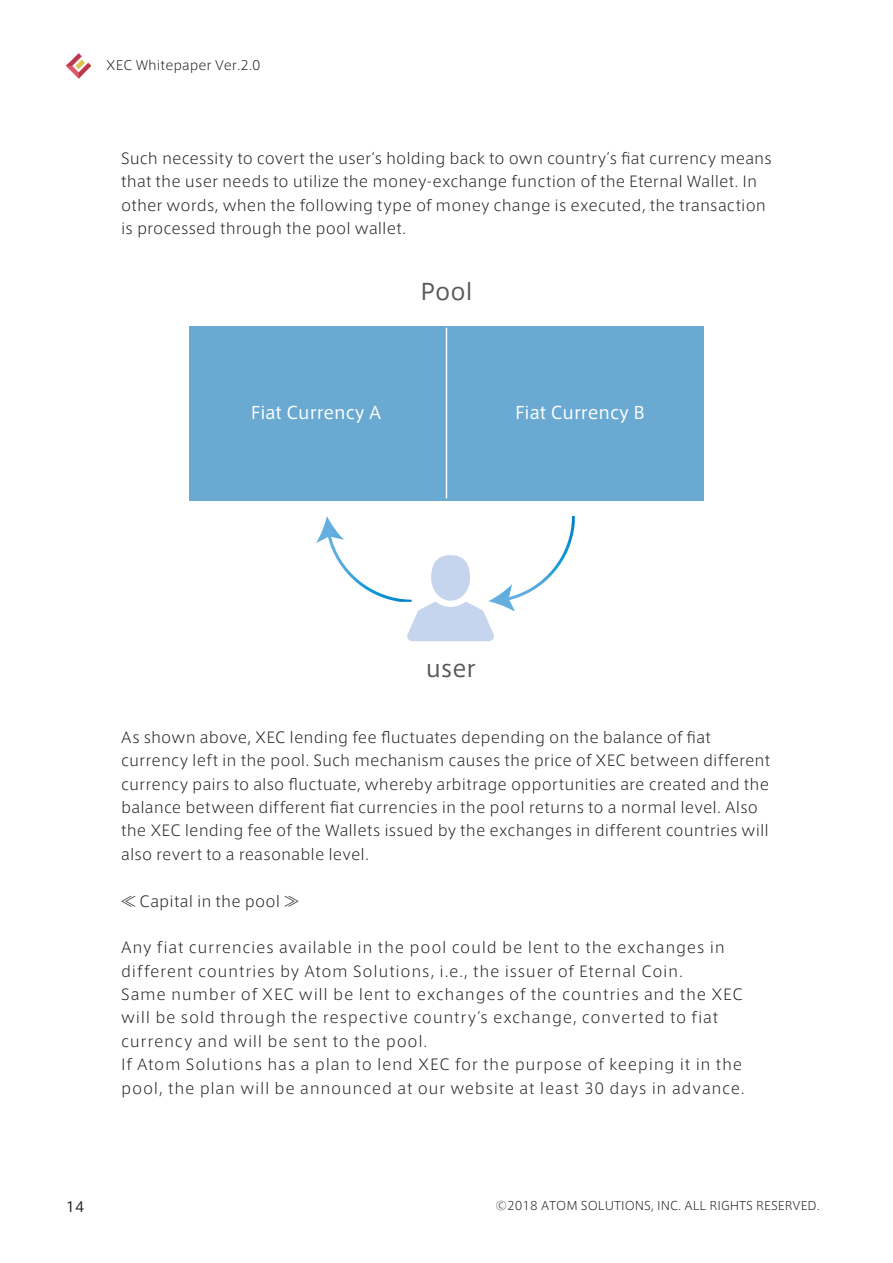
<style>
.page{position:relative;width:893px;height:1263px;background:#fff}
.page>*{position:absolute;margin:0;border:0;box-sizing:border-box;transform-origin:0 0}
.t1{font:22.5px "Axis Std";color:#59595b}
.t2{font:22.35px "Axis Std";color:#59595b}
.t3{font:16.95px "Axis Std";color:#fff}
.t4{font:300 14.85px/23.4px "Axis Std";letter-spacing:.01em;color:#231f20}
.t5{font:300 14.85px/23.4px "Axis Std";letter-spacing:.045em;color:#231f20}
.t6{font:13.8px "Axis Std";color:#231f20}
.t7{font:300 12.75px "Axis Std";color:#231f20}
.t8{font:300 11.7px "Axis Std";color:#231f20}
</style>
<div class="page">
<svg style="left:66px;top:53px;width:25px;height:26px"></svg>
<div style="left:189px;top:326px;width:515px;height:175px;background:#69a9d2"></div>
<hr style="left:446px;top:328px;width:1px;height:170px;background:#fff">
<svg style="left:316px;top:516px;width:259px;height:125px"></svg>
<p class="t7" style="left:106px;top:56px;width:156px">XEC Whitepaper Ver.2.0</p>
<p class="t4" style="left:121px;top:146px;width:652px">Such necessity to covert the user s‘ holding back to own country s‘ fiat currency means that the user needs to utilize the money-exchange function of the Eternal Wallet In. other words, when the following type of money change is executed, the transaction is processed through the pool wallet.</p>
<h2 class="t2" style="left:420px;top:274px;width:54px">Pool</h2>
<p class="t3" style="left:251px;top:399px;width:132px">Fiat Currency A</p>
<p class="t3" style="left:515px;top:399px;width:131px">Fiat Currency B</p>
<h1 class="t1" style="left:426px;top:651px;width:51px">user</h1>
<p class="t4" style="left:121px;top:725px;width:651px">As shown above, XEC lending fee fluctuates depending on the balance of fiat currency left in the pool. Such mechanism causes the price of XEC between different currency pairs to also fluctuate, whereby arbitrage opportunities are created and the balance between different fiat currencies in the pool returns to a normal level. Also the XEC lending fee of the Wallets issued by the exchanges in different countries will also revert to a reasonable level.</p>
<p class="t4" style="left:121px;top:888px;width:179px">≪ Capital in the pool ≪</p>
<p class="t5" style="left:121px;top:935px;width:625px">Any fiat currencies available in the pool could be lent to the exchanges in different countries by Atom Solutions e. i, ., the issuer of Eternal Coin.<br>Same number of XEC will be lent to exchanges of the countries and the XEC will be sold through the respective country s‘ exchange, converted to fiat currency and will be sent to the pool.<br>If Atom Solutions has a plan to lend XEC for the purpose of keeping it in the pool, the plan will be announced at our website at least 30 days in advance.</p>
<p class="t6" style="left:66px;top:1196px;width:20px">14</p>
<p class="t8" style="left:495px;top:1197px;width:326px">©2018 ATOM SOLUTIONS, INC. ALL RIGHTS RESERVED.</p>
</div>
